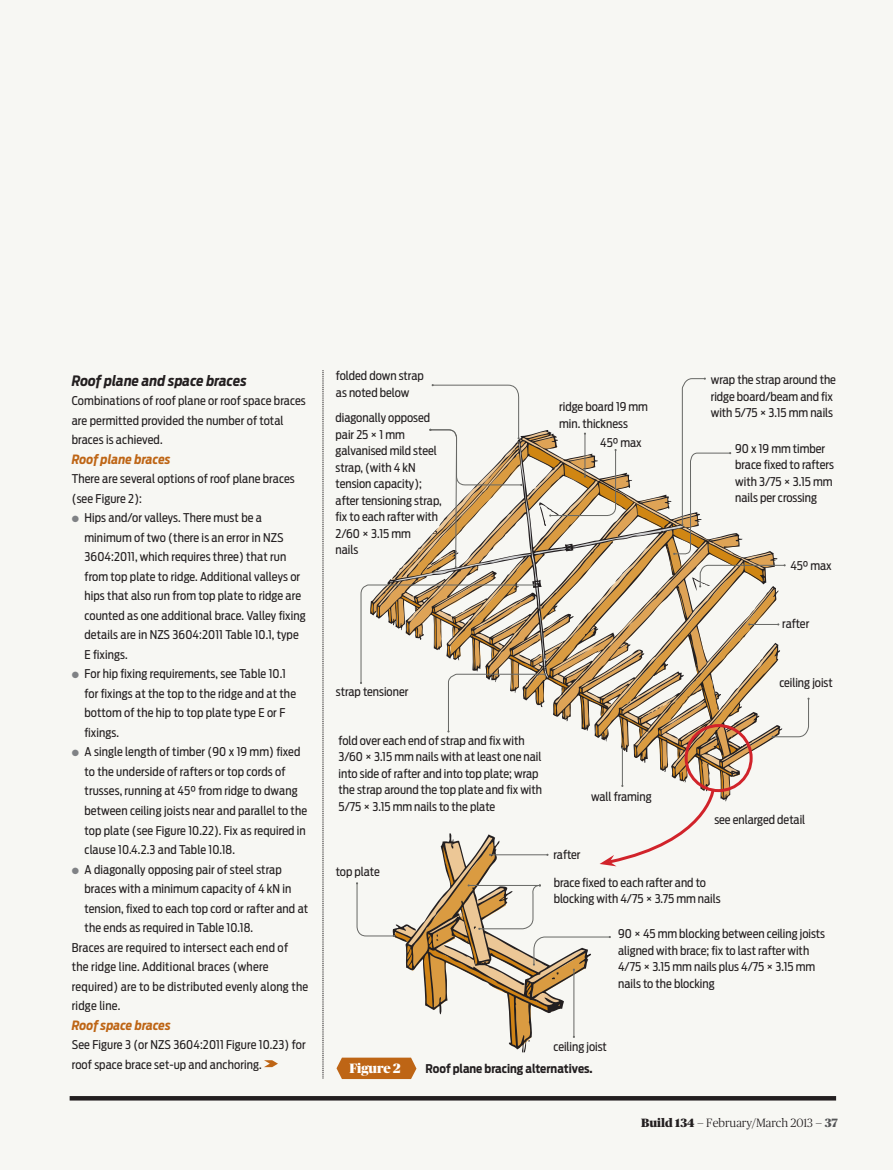
<style>
.page{position:relative;width:893px;height:1170px;background:#fff}
.page>*{position:absolute;margin:0;border:0;box-sizing:border-box;transform-origin:0 0}
.Right_stuff_-_Subhea{font:italic 700 14.25px "Antenna Cond";letter-spacing:.01em;color:#231f20}
.t1{font:900 13.5px "Publico Banner";color:#fff}
.Right_Stuff___Subhea{font:italic 700 12.75px "Antenna Cond";letter-spacing:.01em;color:#be6515}
.Right_Stuff___Annota{font:12px/16.5px "Antenna Cond";color:#231f20}
.Right_Stuff___First{font:12px/19.5px "Antenna Cond";letter-spacing:.01em;color:#231f20}
.t2{font:300 12px "Publico Headline";color:#231f20}
.Right_Stuff___Captio{font:700 12px "Antenna Cond";color:#231f20}
.s1{font-family:"Publico Text";font-weight:700;font-size:9px;color:#808285}
.s2{font-weight:900}
.s3{font-weight:900;color:#545557}
</style>
<div class="page">
<div style="left:0;top:0;width:893px;height:1169px;background:#f7f7f3"></div>
<svg style="left:264px;top:1060px;width:14px;height:7px"></svg>
<div style="left:70px;top:1095px;width:766px;height:5px;background:#231f20"></div>
<svg style="left:336px;top:1057px;width:80px;height:21px;background:#c37229"></svg>
<svg style="left:323px;top:370px;width:1px;height:708px"></svg>
<svg style="left:356px;top:377px;width:454px;height:670px"></svg>
<p class="Right_stuff_-_Subhea" style="left:72px;top:372px;width:176px">Roof plane and space braces</p>
<p class="Right_Stuff___First" style="left:72px;top:391px;width:235px">Combinations of roof plane or roof space braces are permitted provided the number of total braces is achieved.</p>
<p class="Right_Stuff___Subhea" style="left:72px;top:451px;width:100px">Roof plane braces</p>
<p class="Right_Stuff___First" style="left:72px;top:469px;width:224px">There are several options of roof plane braces (see Figure 2):</p>
<p class="Right_Stuff___Annota" style="left:85px;top:508px;width:223px;line-height:19.5px;text-indent:-13px"><span class="s1">●</span> Hips and/or valleys. There must be a minimum of two (there is an error in NZS 3604:2011, which requires three) that run from top plate to ridge. Additional valleys or hips that also run from top plate to ridge are counted as one additional brace. Valley fixing details are in NZS 3604:2011 Table 10.1, type E fixings.</p>
<p class="Right_Stuff___Annota" style="left:85px;top:664px;width:213px;line-height:19.5px;text-indent:-13px"><span class="s1">●</span> For hip fixing requirements, see Table 10.1 for fixings at the top to the ridge and at the bottom of the hip to top plate type E or F fixings.</p>
<p class="Right_Stuff___Annota" style="left:85px;top:742px;width:224px;line-height:19.5px;text-indent:-13px"><span class="s1">●</span> A single length of timber (90 x 19 mm) fixed to the underside of rafters or top cords of trusses, running at 45° from ridge to dwang between ceiling joists near and parallel to the top plate (see Figure 10.22). Fix as required in clause 10.4.2.3 and Table 10.18.</p>
<p class="Right_Stuff___Annota" style="left:85px;top:859px;width:225px;line-height:19.5px;text-indent:-13px"><span class="s1">●</span> A diagonally opposing pair of steel strap braces with a minimum capacity of 4 kN in tension, fixed to each top cord or rafter and at the ends as required in Table 10.18.</p>
<p class="Right_Stuff___First" style="left:72px;top:937px;width:238px">Braces are required to intersect each end of<br>the ridge line. Additional braces (where required) are to be distributed evenly along the ridge line.</p>
<p class="Right_Stuff___Subhea" style="left:72px;top:1017px;width:101px">Roof space braces</p>
<p class="Right_Stuff___First" style="left:72px;top:1034px;width:235px">See Figure 3 (or NZS 3604:2011 Figure 10.23) for roof space brace set-up and anchoring.</p>
<p class="Right_Stuff___Annota" style="left:336px;top:367px;width:89px">folded down strap as noted below</p>
<p class="Right_Stuff___Annota" style="left:336px;top:409px;width:108px">diagonally opposed pair 25 × 1 mm galvanised mild steel strap, (with 4 kN tension capacity); after tensioning strap, fix to each rafter with<br>2/60 × 3.15 mm<br>nails</p>
<p class="Right_Stuff___Annota" style="left:559px;top:398px;width:90px">ridge board 19 mm min. thickness</p>
<p class="Right_Stuff___Annota" style="left:600px;top:434px;width:43px">45° max</p>
<p class="Right_Stuff___Annota" style="left:711px;top:371px;width:127px">wrap the strap around the ridge board/beam and fix with 5/75 × 3.15 mm nails</p>
<p class="Right_Stuff___Annota" style="left:735px;top:440px;width:100px">90 x 19 mm timber brace fixed to rafters with 3/75 × 3.15 mm nails per crossing</p>
<p class="Right_Stuff___Annota" style="left:790px;top:557px;width:43px">45° max</p>
<p class="Right_Stuff___Annota" style="left:782px;top:615px;width:29px">rafter</p>
<p class="Right_Stuff___Annota" style="left:336px;top:683px;width:74px">strap tensioner</p>
<p class="Right_Stuff___Annota" style="left:339px;top:732px;width:205px">fold over each end of strap and fix with 3/60 × 3.15 mm nails with at least one nail into side of rafter and into top plate; wrap the strap around the top plate and fix with 5/75 × 3.15 mm nails to the plate</p>
<p class="Right_Stuff___Annota" style="left:336px;top:862px;width:46px">top plate</p>
<p class="Right_Stuff___Annota" style="left:591px;top:788px;width:62px">wall framing</p>
<p class="Right_Stuff___Annota" style="left:553px;top:846px;width:29px">rafter</p>
<p class="Right_Stuff___Annota" style="left:779px;top:674px;width:55px">ceiling joist</p>
<p class="Right_Stuff___Annota" style="left:714px;top:811px;width:92px">see enlarged detail</p>
<p class="Right_Stuff___Annota" style="left:554px;top:874px;width:168px">brace fixed to each rafter and to blocking with 4/75 × 3.75 mm nails</p>
<p class="Right_Stuff___Annota" style="left:618px;top:925px;width:208px">90 × 45 mm blocking between ceiling joists aligned with brace; fix to last rafter with 4/75 × 3.15 mm nails plus 4/75 × 3.15 mm nails to the blocking</p>
<p class="Right_Stuff___Annota" style="left:553px;top:1038px;width:55px">ceiling joist</p>
<p class="t1" style="left:349px;top:1058px;width:53px">Figure 2</p>
<p class="Right_Stuff___Captio" style="left:426px;top:1061px;width:169px">Roof plane bracing alternatives.</p>
<p class="t2" style="left:641px;top:1114px;width:198px"><span class="s2">Build 134</span> — February/March 2013 — <span class="s3">37</span></p>
</div>
